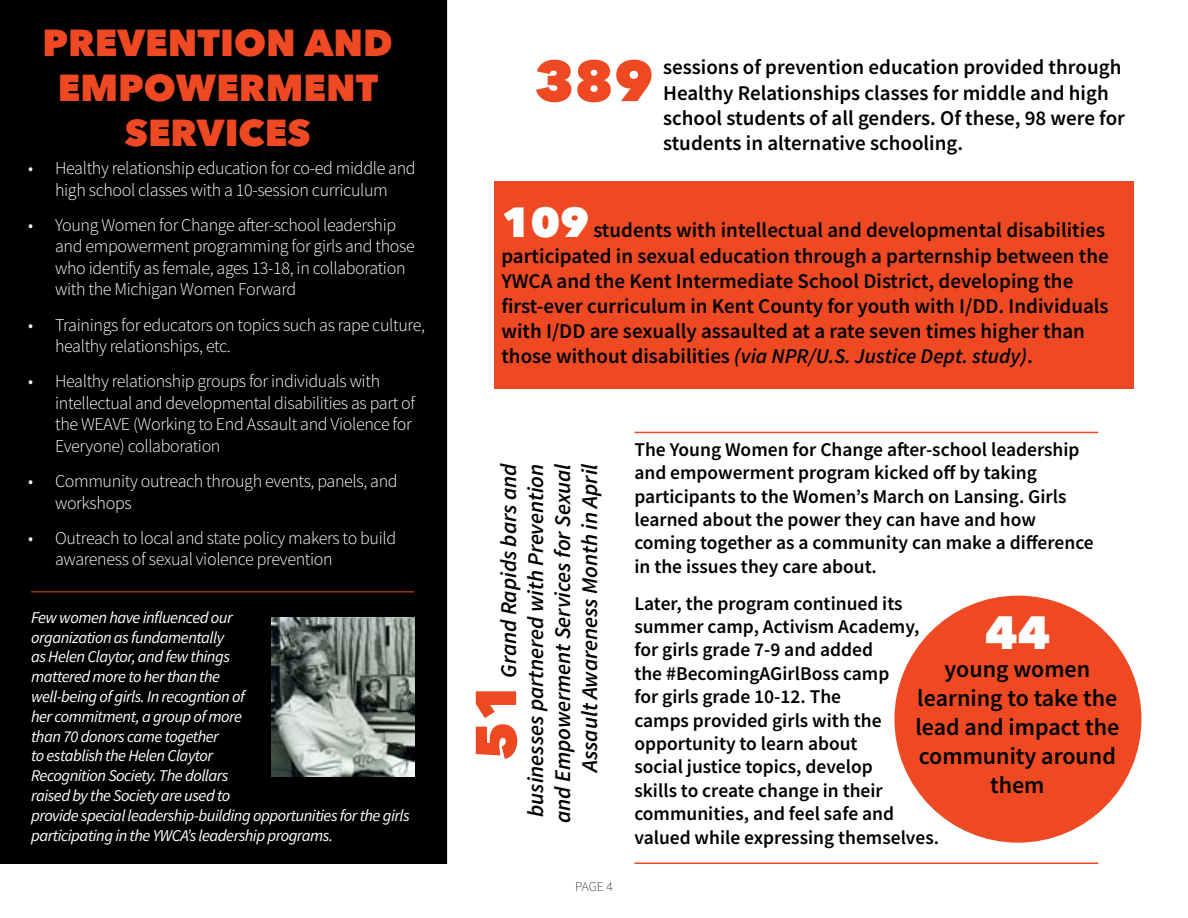
<style>
.page{position:relative;width:1188px;height:918px;background:#fff}
.page>*{position:absolute;margin:0;border:0;box-sizing:border-box;transform-origin:0 0}
.t1{font:800 57px "Avenir Next LT Pro";color:#ef4923}
.t2{font:800 46.5px "Avenir Next LT Pro";color:#fff}
.t3{font:800 37.5px/45px "Avenir Next LT Pro";color:#ef4923;text-align:center}
.t4{font:600 24px/28.8px "Source Sans Pro";color:#000;text-align:center}
.t5{font:italic 600 22.5px/27px "Source Sans Pro";color:#000;text-align:right}
.t6{font:600 21px/25.2px "Source Sans Pro";color:#000}
.t7{font:600 19.5px/23.4px "Source Sans Pro";color:#000}
.t8{font:300 18px/21.6px "Source Sans Pro";letter-spacing:-.02em;color:#fff}
.t9{font:italic 16.5px/19.8px "Source Sans Pro";letter-spacing:-.03em;color:#fff}
.t10{font:200 13.5px "Source Sans Pro";color:#000}
.s1{font-family:"Avenir Next LT Pro";font-weight:800;font-size:42px;color:#fff}
.s2{font-style:italic}
</style>
<div class="page">
<div style="left:1px;top:1px;width:445px;height:862px;background:#000"></div>
<div style="left:0;top:0;width:447px;height:864px;border:2px solid #000"></div>
<div style="left:495px;top:181px;width:639px;height:207px;background:#ef4923"></div>
<div style="left:894px;top:596px;width:248px;height:247px;background:#ef4923;border-radius:50%"></div>
<hr style="left:634px;top:432px;width:464px;height:1px;background:#ef4923">
<hr style="left:634px;top:862px;width:464px;height:2px;background:#ef4923">
<img style="left:271px;top:618px;width:143px;height:159px">
<hr style="left:31px;top:591px;width:383px;height:1px;background:#ef4923">
<h3 class="t3" style="left:43px;top:20px;width:352px">PREVENTION AND<br>EMPOWERMENT<br>SERVICES</h3>
<p class="t8" style="left:28px;top:157px;width:389px;text-align:center">• Healthy relationship education for co-ed middle and high school classes with a 10-session curriculum</p>
<p class="t8" style="left:55px;top:214px;width:361px;text-indent:-27px">• Young Women for Change after-school leadership and empowerment programming for girls and those who identify as female, ages 13-18, in collaboration with the Michigan Women Forward</p>
<p class="t8" style="left:55px;top:314px;width:371px;text-indent:-27px">• Trainings for educators on topics such as rape culture, healthy relationships, etc.</p>
<p class="t8" style="left:55px;top:370px;width:362px;text-indent:-27px">• Healthy relationship groups for individuals with intellectual and developmental disabilities as part of the WEAVE (Working to End Assault and Violence for Everyone) collaboration</p>
<p class="t8" style="left:55px;top:470px;width:344px;text-indent:-27px">• Community outreach through events, panels, and workshops</p>
<p class="t8" style="left:55px;top:527px;width:343px;text-indent:-27px">• Outreach to local and state policy makers to build awareness of sexual violence prevention</p>
<p class="t9" style="left:31px;top:607px;width:380px">Few women have influenced our<br>organization as fundamentally<br>as Helen Claytor, and few things<br>mattered more to her than the<br>well-being of girls. In recogntion of<br>her commitment, a group of more<br>than 70 donors came together<br>to establish the Helen Claytor<br>Recognition Society. The dollars<br>raised by the Society are used to<br>provide special leadership-building opportunities for the girls participating in the YWCA’s leadership programs.</p>
<h1 class="t1" style="left:534px;top:46px;width:121px">389</h1>
<p class="t6" style="left:663px;top:55px;width:463px">sessions of prevention education provided through Healthy Relationships classes for middle and high school students of all genders. Of these, 98 were for students in alternative schooling.</p>
<p class="t6" style="left:501px;top:218px;width:609px"><span class="s1">109</span> students with intellectual and developmental disabilities participated in sexual education through a parternship between the YWCA and the Kent Intermediate School District, developing the first-ever curriculum in Kent County for youth with I/DD. Individuals with I/DD are sexually assaulted at a rate seven times higher than those without disabilities <span class="s2">(via NPR/U.S. Justice Dept. study)</span>.</p>
<p class="t5" style="left:495px;top:823px;width:361px;rotate:-90deg">Grand Rapids bars and<br>businesses partnered with Prevention and Empowerment Services for Sexual<br>Assault Awareness Month in April</p>
<h1 class="t1" style="left:461px;top:761px;width:81px;rotate:-90deg">51</h1>
<p class="t10" style="left:575px;top:879px;width:39px">PAGE 4</p>
<p class="t7" style="left:634px;top:437px;width:461px">The Young Women for Change after-school leadership and empowerment program kicked off by taking participants to the Women’s March on Lansing. Girls learned about the power they can have and how coming together as a community can make a difference in the issues they care about.</p>
<p class="t7" style="left:634px;top:591px;width:306px">Later, the program continued its summer camp, Activism Academy, for girls grade 7-9 and added<br>the #BecomingAGirlBoss camp<br>for girls grade 10-12. The<br>camps provided girls with the opportunity to learn about<br>social justice topics, develop<br>skills to create change in their communities, and feel safe and valued while expressing themselves.</p>
<h2 class="t2" style="left:985px;top:604px;width:67px">44</h2>
<h3 class="t4" style="left:915px;top:655px;width:205px">young women learning to take the lead and impact the community around them</h3>
</div>
